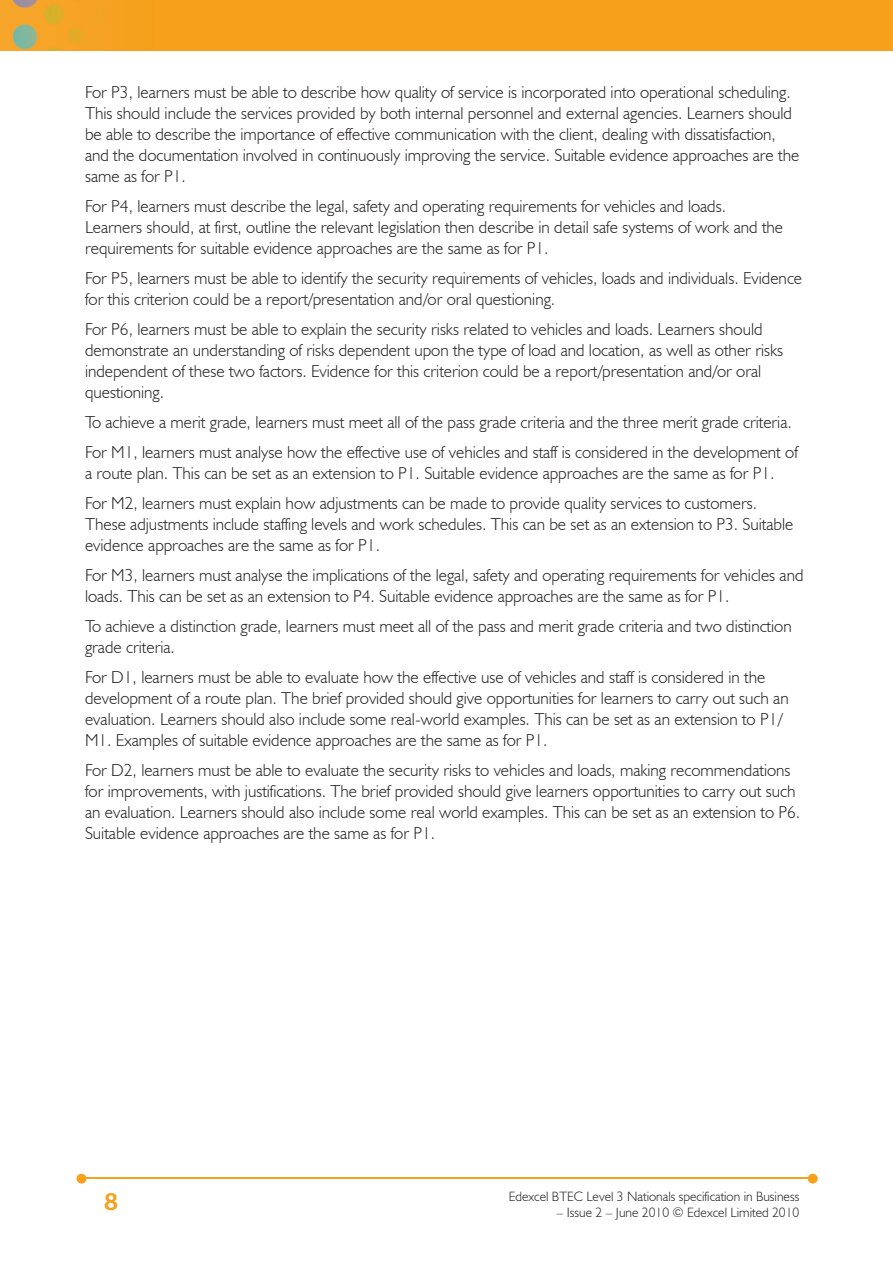
<style>
.page{position:relative;width:893px;height:1263px;background:#fff}
.page>*{position:absolute;margin:0;border:0;box-sizing:border-box;transform-origin:0 0}
.t1{font:700 25.5px "Bliss";color:#f6a01b}
.t2{font:300 17.25px/21px "Humanist 521 BT";color:#231f20}
.t3{font:300 13.5px "Humanist 521 BT";color:#231f20}
</style>
<div class="page">
<img style="left:0;top:0;width:893px;height:51px">
<hr style="left:82px;top:1178px;width:728px;height:1px;background:#f6a01b">
<svg style="left:808px;top:1174px;width:10px;height:9px"></svg>
<svg style="left:77px;top:1174px;width:9px;height:9px"></svg>
<p class="t2" style="left:85px;top:81px;width:716px">For P3, learners must be able to describe how quality of service is incorporated into operational scheduling.<br>This should include the services provided by both internal personnel and external agencies. Learners should be able to describe the importance of effective communication with the client, dealing with dissatisfaction, and the documentation involved in continuously improving the service. Suitable evidence approaches are the same as for P1.</p>
<p class="t2" style="left:85px;top:195px;width:700px">For P4, learners must describe the legal, safety and operating requirements for vehicles and loads.<br>Learners should, at first, outline the relevant legislation then describe in detail safe systems of work and the requirements for suitable evidence approaches are the same as for P1.</p>
<p class="t2" style="left:85px;top:267px;width:719px">For P5, learners must be able to identify the security requirements of vehicles, loads and individuals. Evidence for this criterion could be a report/presentation and/or oral questioning.</p>
<p class="t2" style="left:85px;top:318px;width:700px">For P6, learners must be able to explain the security risks related to vehicles and loads. Learners should demonstrate an understanding of risks dependent upon the type of load and location, as well as other risks independent of these two factors. Evidence for this criterion could be a report/presentation and/or oral questioning.</p>
<p class="t2" style="left:85px;top:407px;width:714px;line-height:30px">To achieve a merit grade, learners must meet all of the pass grade criteria and the three merit grade criteria.<br>For M1, learners must analyse how the effective use of vehicles and staff is considered in the development of</p>
<p class="t2" style="left:85px;top:458px;width:691px;line-height:30px">a route plan. This can be set as an extension to P1. Suitable evidence approaches are the same as for P1.<br>For M2, learners must explain how adjustments can be made to provide quality services to customers.</p>
<p class="t2" style="left:85px;top:513px;width:710px">These adjustments include staffing levels and work schedules. This can be set as an extension to P3. Suitable evidence approaches are the same as for P1.</p>
<p class="t2" style="left:85px;top:564px;width:720px">For M3, learners must analyse the implications of the legal, safety and operating requirements for vehicles and loads. This can be set as an extension to P4. Suitable evidence approaches are the same as for P1.</p>
<p class="t2" style="left:85px;top:615px;width:708px">To achieve a distinction grade, learners must meet all of the pass and merit grade criteria and two distinction grade criteria.</p>
<p class="t2" style="left:85px;top:666px;width:705px">For D1, learners must be able to evaluate how the effective use of vehicles and staff is considered in the development of a route plan. The brief provided should give opportunities for learners to carry out such an evaluation. Learners should also include some real-world examples. This can be set as an extension to P1/ M1. Examples of suitable evidence approaches are the same as for P1.</p>
<p class="t2" style="left:85px;top:759px;width:717px">For D2, learners must be able to evaluate the security risks to vehicles and loads, making recommendations for improvements, with justifications. The brief provided should give learners opportunities to carry out such an evaluation. Learners should also include some real world examples. This can be set as an extension to P6.<br>Suitable evidence approaches are the same as for P1.</p>
<h1 class="t1" style="left:104px;top:1189px;width:15px">8</h1>
<p class="t3" style="left:509px;top:1188px;width:292px">Edexcel BTEC Level 3 Nationals specification in Business</p>
<p class="t3" style="left:557px;top:1204px;width:244px">– Issue 2 – June 2010 © Edexcel Limited 2010</p>
</div>
